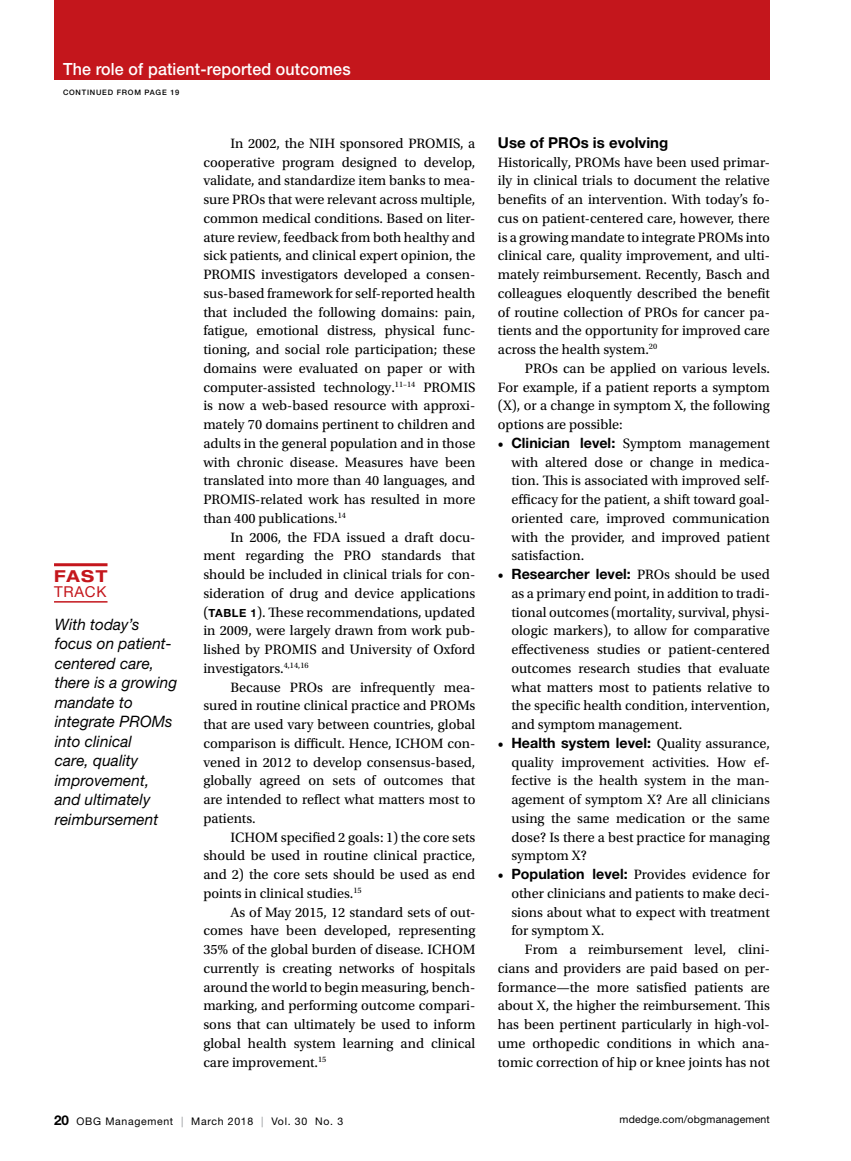
<style>
.page{position:relative;width:851px;height:1161px;background:#fff}
.page>*{position:absolute;margin:0;border:0;box-sizing:border-box;transform-origin:0 0}
.t1{font:500 16.8px "Helvetica Neue LT Std";letter-spacing:.01em;color:#fff;scale:.95 1}
.t2{font:700 expanded 16.5px "Helvetica Neue LT Std";color:#c4161c}
.t3{font:italic 15.75px/19.5px "Helvetica Neue LT Std";letter-spacing:.005em;color:#000}
.t4{font:700 15px "Helvetica Neue LT Std";color:#000}
.t5{font:15px "Helvetica Neue LT Std";letter-spacing:.05em;color:#c4161c}
.t6{font:14.25px/18.8px "Utopia Std";color:#000;text-align:justify}
.t7{font:10.5px "Helvetica Neue LT Std";letter-spacing:.065em;color:#000}
.t8{font:10.5px "Helvetica Neue LT Std";letter-spacing:.02em;color:#000}
.t9{font:500 7.5px "Helvetica Neue LT Std";letter-spacing:.1em;color:#000}
.s1{font-family:"Helvetica Neue LT Std";font-weight:700;font-size:11.25px}
.s2{font-family:"Helvetica Neue LT Std";font-weight:700}
.s3{font-weight:700;font-size:13.5px}
.s4{color:#939598}
</style>
<div class="page">
<div style="left:54px;top:0;width:716px;height:80px;background:#c4161c"></div>
<hr style="left:54px;top:601px;width:53px;height:2px;background:#c4161c">
<hr style="left:54px;top:563px;width:53px;height:3px;background:#c4161c">
<p class="t1" style="left:63px;top:59px;width:304px">The role of patient-reported outcomes</p>
<p class="t9" style="left:63px;top:88px;width:118px">CONTINUED FROM PAGE 19</p>
<p class="t2" style="left:54px;top:566px;width:55px">FAST</p>
<p class="t5" style="left:54px;top:583px;width:54px">TRACK</p>
<p class="t3" style="left:55px;top:614px;width:124px">With today’s focus on patient&shy;centered care, there is a growing mandate to integrate PROMs into clinical<br>care, quality improvement, and ultimately reimbursement</p>
<p class="t6" style="left:203px;top:134px;width:273px;text-indent:27px">In 2002, the NIH sponsored PROMIS, a cooperative program designed to develop, validate, and standardize item banks to mea&shy;sure PROs that were relevant across multiple, common medical conditions. Based on liter&shy;ature review, feedback from both healthy and sick patients, and clinical expert opinion, the PROMIS investigators developed a consen&shy;sus-based framework for self-reported health that included the following domains: pain, fatigue, emotional distress, physical func&shy;tioning, and social role participation; these domains were evaluated on paper or with computer-assisted technology.<sup>11–14</sup> PROMIS is now a web-based resource with approxi&shy;mately 70 domains pertinent to children and adults in the general population and in those with chronic disease. Measures have been translated into more than 40 languages, and PROMIS-related work has resulted in more than 400 publications.<sup>14</sup></p>
<p class="t6" style="left:203px;top:528px;width:273px;text-indent:27px">In 2006, the FDA issued a draft docu&shy;ment regarding the PRO standards that should be included in clinical trials for con&shy;sideration of drug and device applications (<span class="s1">TABLE 1</span>). These recommendations, updated in 2009, were largely drawn from work pub&shy;lished by PROMIS and University of Oxford investigators.<sup>4,14,16</sup></p>
<p class="t6" style="left:203px;top:678px;width:273px;text-indent:27px">Because PROs are infrequently mea&shy;sured in routine clinical practice and PROMs that are used vary between countries, global comparison is difficult. Hence, ICHOM con&shy;vened in 2012 to develop consensus-based, globally agreed on sets of outcomes that are intended to reflect what matters most to patients.</p>
<p class="t6" style="left:203px;top:828px;width:273px;text-indent:27px">ICHOM specified 2 goals: 1) the core sets should be used in routine clinical practice, and 2) the core sets should be used as end points in clinical studies.<sup>15</sup></p>
<p class="t6" style="left:203px;top:903px;width:273px;text-indent:27px">As of May 2015, 12 standard sets of out&shy;comes have been developed, representing 35% of the global burden of disease. ICHOM currently is creating networks of hospitals around the world to begin measuring, bench&shy;marking, and performing outcome compari&shy;sons that can ultimately be used to inform global health system learning and clinical care improvement.<sup>15</sup></p>
<p class="t4" style="left:498px;top:133px;width:172px">Use of PROs is evolving</p>
<p class="t6" style="left:498px;top:153px;width:273px">Historically, PROMs have been used primar&shy;ily in clinical trials to document the relative benefits of an intervention. With today’s fo&shy;cus on patient-centered care, however, there is a growing mandate to integrate PROMs into clinical care, quality improvement, and ulti&shy;mately reimbursement. Recently, Basch and colleagues eloquently described the benefit of routine collection of PROs for cancer pa&shy;tients and the opportunity for improved care across the health system.<sup>20</sup></p>
<p class="t6" style="left:498px;top:359px;width:273px;text-indent:27px">PROs can be applied on various levels.<br>For example, if a patient reports a symptom (X), or a change in symptom X, the following options are possible:</p>
<p class="t6" style="left:511px;top:434px;width:260px;text-indent:-13px">• <span class="s2">Clinician level:</span> Symptom management with altered dose or change in medica&shy;tion. This is associated with improved self&shy;efficacy for the patient, a shift toward goal&shy;oriented care, improved communication with the provider, and improved patient satisfaction.</p>
<p class="t6" style="left:511px;top:565px;width:260px;text-indent:-13px">• <span class="s2">Researcher level:</span> PROs should be used as a primary end point, in addition to tradi&shy;tional outcomes (mortality, survival, physi&shy;ologic markers), to allow for comparative effectiveness studies or patient-centered outcomes research studies that evaluate what matters most to patients relative to the specific health condition, intervention, and symptom management.</p>
<p class="t6" style="left:511px;top:734px;width:260px;text-indent:-13px">• <span class="s2">Health system level:</span> Quality assurance, quality improvement activities. How ef&shy;fective is the health system in the man&shy;agement of symptom X? Are all clinicians using the same medication or the same dose? Is there a best practice for managing symptom X?</p>
<p class="t6" style="left:511px;top:865px;width:260px;text-indent:-13px">• <span class="s2">Population level:</span> Provides evidence for other clinicians and patients to make deci&shy;sions about what to expect with treatment for symptom X.</p>
<p class="t6" style="left:498px;top:940px;width:273px;text-indent:27px">From a reimbursement level, clini&shy;cians and providers are paid based on per&shy;formance—the more satisfied patients are about X, the higher the reimbursement. This has been pertinent particularly in high-vol&shy;ume orthopedic conditions in which ana&shy;tomic correction of hip or knee joints has not</p>
<p class="t7" style="left:54px;top:1115px;width:291px"><span class="s3">20</span> OBG Management <span class="s4">|</span> March 2018 <span class="s4">|</span> Vol. 30 No. 3</p>
<p class="t8" style="left:619px;top:1114px;width:152px">mdedge.com/obgmanagement</p>
</div>
